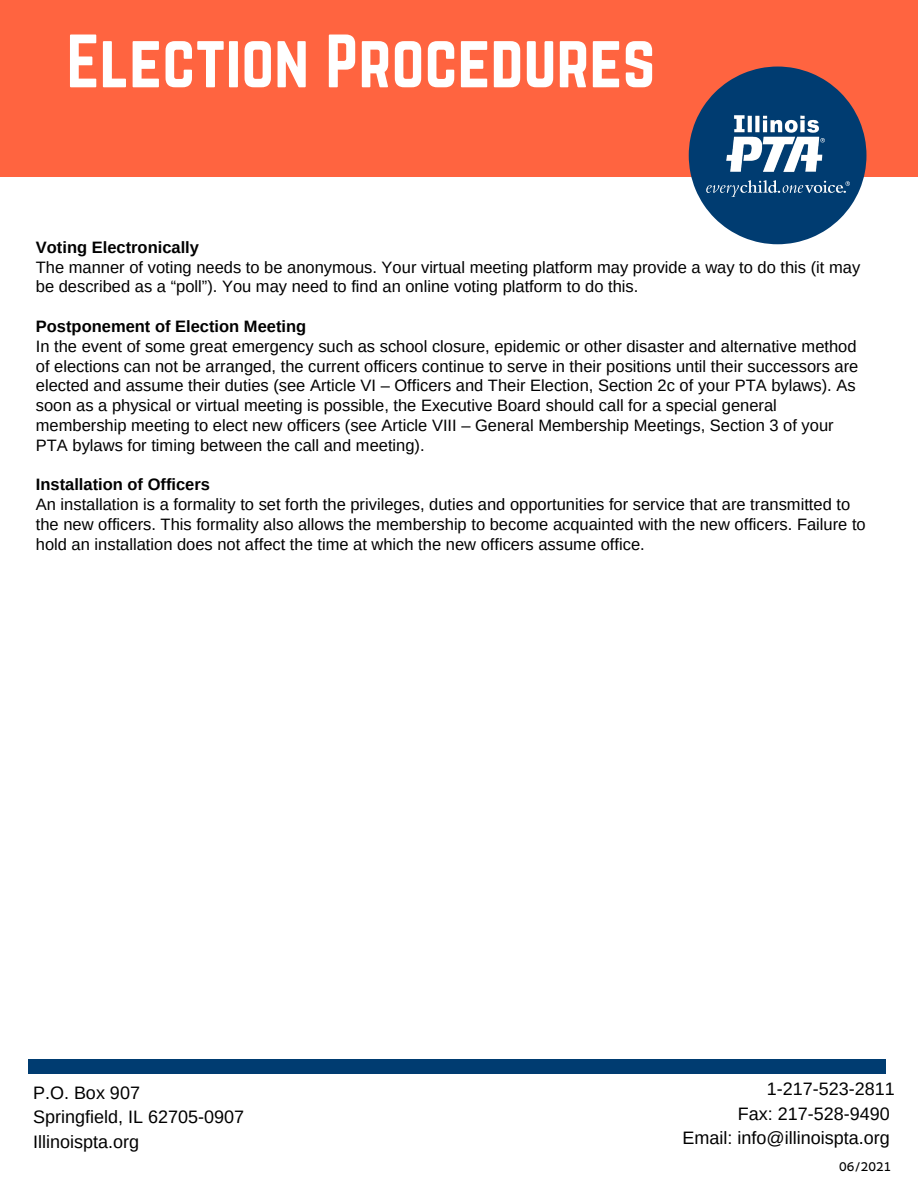
<style>
.page{position:relative;width:918px;height:1188px;background:#fff}
.page>*{position:absolute;margin:0;border:0;box-sizing:border-box;transform-origin:0 0}
.t1{font:66px "Norwester";color:#fff}
.t2{font:18px/24.3px "Arimo";color:#000;text-align:right}
.t3{font:16.5px/19.8px "Arimo";color:#000}
.t4{font:700 16.5px "Arimo";color:#000}
.t5{font:15px "Myriad Hebrew";color:#000}
</style>
<div class="page">
<div style="left:0;top:0;width:918px;height:176px;background:#ff6440"></div>
<svg style="left:689px;top:67px;width:177px;height:177px"></svg>
<img style="left:706px;top:115px;width:143px;height:81px">
<div style="left:29px;top:1060px;width:857px;height:14px;background:#003c71"></div>
<h1 class="t1" style="left:67px;top:30px;width:590px">Election Procedures</h1>
<p class="t4" style="left:36px;top:236px;width:165px">Voting Electronically</p>
<p class="t3" style="left:36px;top:257px;width:826px">The manner of voting needs to be anonymous. Your virtual meeting platform may provide a way to do this (it may be described as a “poll”). You may need to find an online voting platform to do this.</p>
<p class="t4" style="left:36px;top:315px;width:272px">Postponement of Election Meeting</p>
<p class="t3" style="left:36px;top:336px;width:824px">In the event of some great emergency such as school closure, epidemic or other disaster and alternative method of elections can not be arranged, the current officers continue to serve in their positions until their successors are elected and assume their duties (see Article VI – Officers and Their Election, Section 2c of your PTA bylaws). As soon as a physical or virtual meeting is possible, the Executive Board should call for a special general membership meeting to elect new officers (see Article VIII – General Membership Meetings, Section 3 of your PTA bylaws for timing between the call and meeting).</p>
<p class="t4" style="left:36px;top:473px;width:176px">Installation of Officers</p>
<p class="t3" style="left:36px;top:495px;width:831px">An installation is a formality to set forth the privileges, duties and opportunities for service that are transmitted to the new officers. This formality also allows the membership to become acquainted with the new officers. Failure to hold an installation does not affect the time at which the new officers assume office.</p>
<p class="t2" style="left:33px;top:1080px;width:213px;text-align:left">P.O. Box 907<br>Springfield, IL 62705-0907<br>Illinoispta.org</p>
<p class="t2" style="left:682px;top:1077px;width:214px">1-217-523-2811<br>Fax: 217-528-9490<br>Email: info@illinoispta.org</p>
<p class="t5" style="left:839px;top:1158px;width:54px">06/2021</p>
</div>
